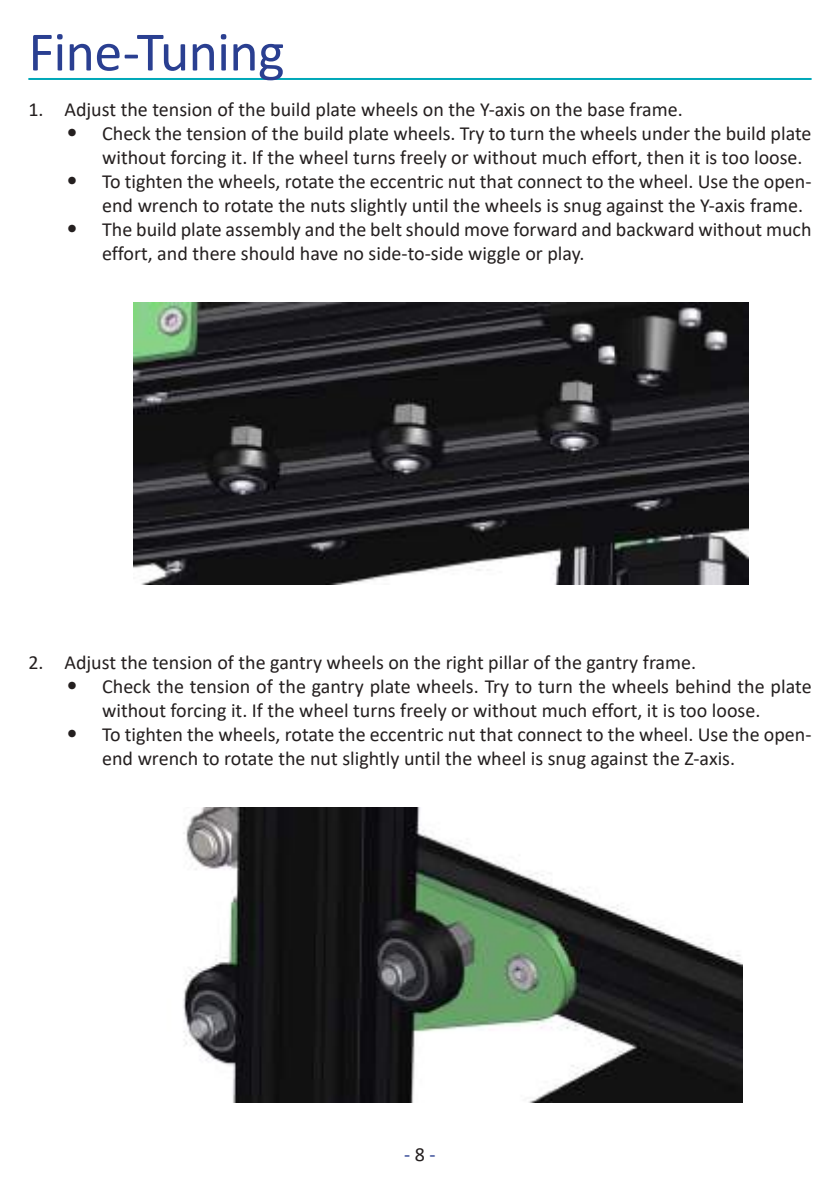
<style>
.page{position:relative;width:840px;height:1191px;background:#fff}
.page>*{position:absolute;margin:0;border:0;box-sizing:border-box;transform-origin:0 0}
.t1{font:56px "Calibri";letter-spacing:-.015em;color:#2a3f91}
.t2{font:20px/24px "Calibri";color:#241f1f}
.t3{font:20px "Calibri";color:#2a3f91}
.s1{font-size:24px}
.s2{color:#241f1f}
</style>
<div class="page">
<hr style="left:28px;top:78px;width:783px;height:2px;background:#00a8b8">
<img style="left:133px;top:302px;width:615px;height:282px">
<img style="left:183px;top:807px;width:559px;height:295px">
<h1 class="t1" style="left:28px;top:13px;width:258px">Fine-Tuning</h1>
<p class="t2" style="left:28px;top:97px;width:655px">1. Adjust the tension of the build plate wheels on the Y-axis on the base frame.</p>
<p class="t2" style="left:102px;top:121px;width:710px;text-indent:-36px"><span class="s1">•</span> Check the tension of the build plate wheels. Try to turn the wheels under the build plate without forcing it. If the wheel turns freely or without much effort, then it is too loose.</p>
<p class="t2" style="left:102px;top:169px;width:710px;text-indent:-36px"><span class="s1">•</span> To tighten the wheels, rotate the eccentric nut that connect to the wheel. Use the open&shy;end wrench to rotate the nuts slightly until the wheels is snug against the Y-axis frame.</p>
<p class="t2" style="left:102px;top:217px;width:710px;text-indent:-36px"><span class="s1">•</span> The build plate assembly and the belt should move forward and backward without much effort, and there should have no side-to-side wiggle or play.</p>
<p class="t2" style="left:28px;top:649px;width:669px">2. Adjust the tension of the gantry wheels on the right pillar of the gantry frame.</p>
<p class="t2" style="left:102px;top:673px;width:710px;text-indent:-36px"><span class="s1">•</span> Check the tension of the gantry plate wheels. Try to turn the wheels behind the plate without forcing it. If the wheel turns freely or without much effort, it is too loose.</p>
<p class="t2" style="left:102px;top:721px;width:710px;text-indent:-36px"><span class="s1">•</span> To tighten the wheels, rotate the eccentric nut that connect to the wheel. Use the open&shy;end wrench to rotate the nut slightly until the wheel is snug against the Z-axis.</p>
<p class="t3" style="left:404px;top:1140px;width:33px">- <span class="s2">8</span> -</p>
</div>
